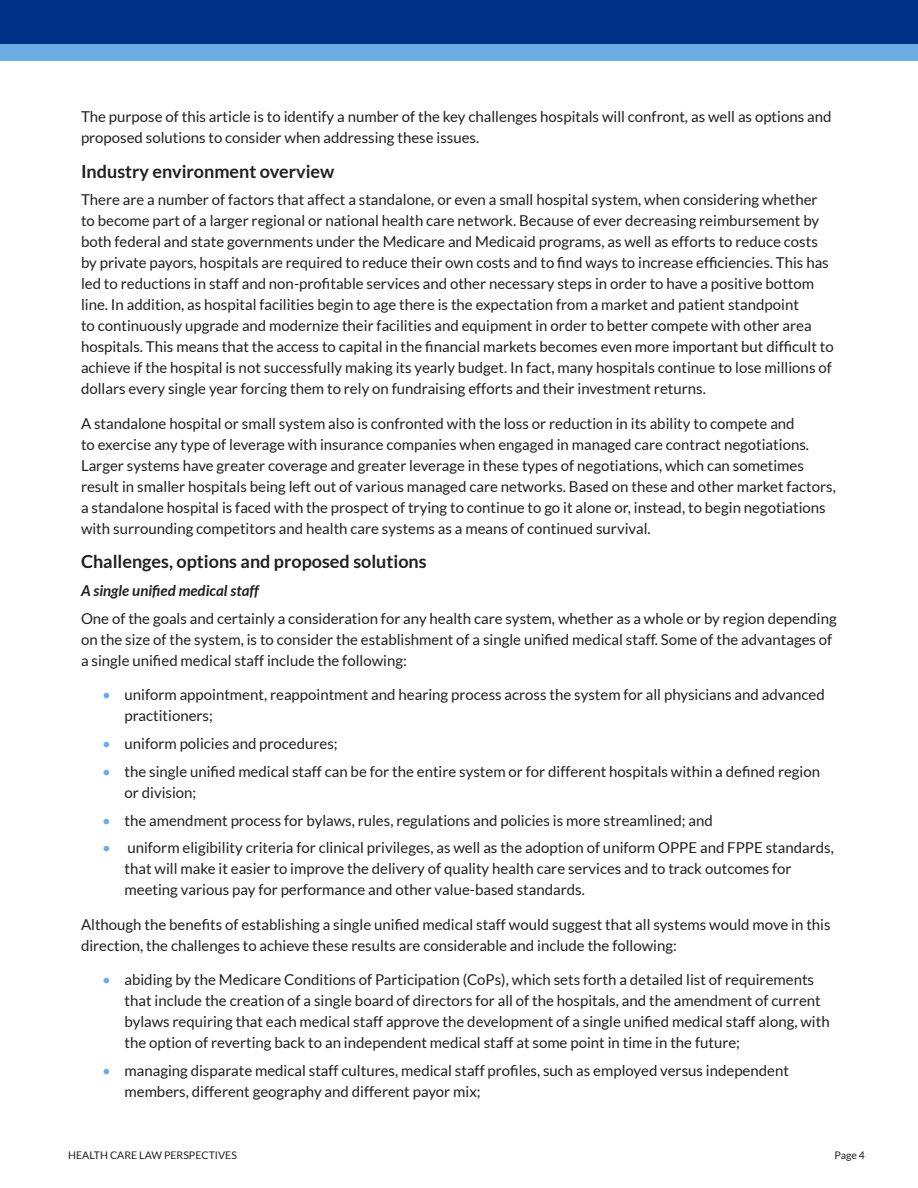
<style>
.page{position:relative;width:918px;height:1188px;background:#fff}
.page>*{position:absolute;margin:0;border:0;box-sizing:border-box;transform-origin:0 0}
.Sub_1{font:700 18px "Lato";color:#231f20}
.Body_Text{font:15px/21px "Lato";color:#231f20}
.Bullet_indent{font:15px/21px "Lato";color:#231f20}
.Sub_2{font:italic 700 15px "Lato";color:#231f20}
.t1{font:10.5px "Lato";color:#231f20}
.s1{color:#6cace4}
</style>
<div class="page">
<div style="left:0;top:0;width:918px;height:44px;background:#003087"></div>
<div style="left:0;top:44px;width:918px;height:16px;background:#6cace4"></div>
<p class="Body_Text" style="left:81px;top:106px;width:752px">The purpose of this article is to identify a number of the key challenges hospitals will confront, as well as options and proposed solutions to consider when addressing these issues.</p>
<p class="Sub_1" style="left:81px;top:161px;width:255px">Industry environment overview</p>
<p class="Body_Text" style="left:81px;top:189px;width:754px">There are a number of factors that affect a standalone, or even a small hospital system, when considering whether to become part of a larger regional or national health care network. Because of ever decreasing reimbursement by both federal and state governments under the Medicare and Medicaid programs, as well as efforts to reduce costs by private payors, hospitals are required to reduce their own costs and to find ways to increase efficiencies. This has led to reductions in staff and non-profitable services and other necessary steps in order to have a positive bottom line. In addition, as hospital facilities begin to age there is the expectation from a market and patient standpoint<br>to continuously upgrade and modernize their facilities and equipment in order to better compete with other area hospitals. This means that the access to capital in the financial markets becomes even more important but difficult to achieve if the hospital is not successfully making its yearly budget. In fact, many hospitals continue to lose millions of dollars every single year forcing them to rely on fundraising efforts and their investment returns.</p>
<p class="Body_Text" style="left:81px;top:413px;width:756px">A standalone hospital or small system also is confronted with the loss or reduction in its ability to compete and<br>to exercise any type of leverage with insurance companies when engaged in managed care contract negotiations.<br>Larger systems have greater coverage and greater leverage in these types of negotiations, which can sometimes result in smaller hospitals being left out of various managed care networks. Based on these and other market factors, a standalone hospital is faced with the prospect of trying to continue to go it alone or, instead, to begin negotiations with surrounding competitors and health care systems as a means of continued survival.</p>
<p class="Sub_1" style="left:81px;top:552px;width:347px">Challenges, options and proposed solutions</p>
<p class="Sub_2" style="left:81px;top:582px;width:179px">A single unified medical staff</p>
<p class="Body_Text" style="left:81px;top:608px;width:757px">One of the goals and certainly a consideration for any health care system, whether as a whole or by region depending on the size of the system, is to consider the establishment of a single unified medical staff. Some of the advantages of a single unified medical staff include the following:</p>
<p class="Bullet_indent" style="left:124px;top:684px;width:702px;text-indent:-22px"><span class="s1">•</span> uniform appointment, reappointment and hearing process across the system for all physicians and advanced practitioners;</p>
<p class="Bullet_indent" style="left:102px;top:733px;width:237px"><span class="s1">•</span> uniform policies and procedures;</p>
<p class="Bullet_indent" style="left:124px;top:761px;width:697px;text-indent:-22px"><span class="s1">•</span> the single unified medical staff can be for the entire system or for different hospitals within a defined region or division;</p>
<p class="Bullet_indent" style="left:102px;top:810px;width:612px"><span class="s1">•</span> the amendment process for bylaws, rules, regulations and policies is more streamlined; and</p>
<p class="Bullet_indent" style="left:124px;top:837px;width:711px;text-indent:-22px"><span class="s1">•</span> uniform eligibility criteria for clinical privileges, as well as the adoption of uniform OPPE and FPPE standards, that will make it easier to improve the delivery of quality health care services and to track outcomes for meeting various pay for performance and other value-based standards.</p>
<p class="Body_Text" style="left:81px;top:914px;width:751px">Although the benefits of establishing a single unified medical staff would suggest that all systems would move in this direction, the challenges to achieve these results are considerable and include the following:</p>
<p class="Bullet_indent" style="left:124px;top:969px;width:707px;text-indent:-22px"><span class="s1">•</span> abiding by the Medicare Conditions of Participation (CoPs), which sets forth a detailed list of requirements that include the creation of a single board of directors for all of the hospitals, and the amendment of current bylaws requiring that each medical staff approve the development of a single unified medical staff along, with the option of reverting back to an independent medical staff at some point in time in the future;</p>
<p class="Bullet_indent" style="left:124px;top:1060px;width:666px;text-indent:-22px"><span class="s1">•</span> managing disparate medical staff cultures, medical staff profiles, such as employed versus independent members, different geography and different payor mix;</p>
<p class="t1" style="left:68px;top:1149px;width:170px">HEALTH CARE LAW PERSPECTIVES</p>
<p class="t1" style="left:835px;top:1149px;width:32px">Page 4</p>
</div>
